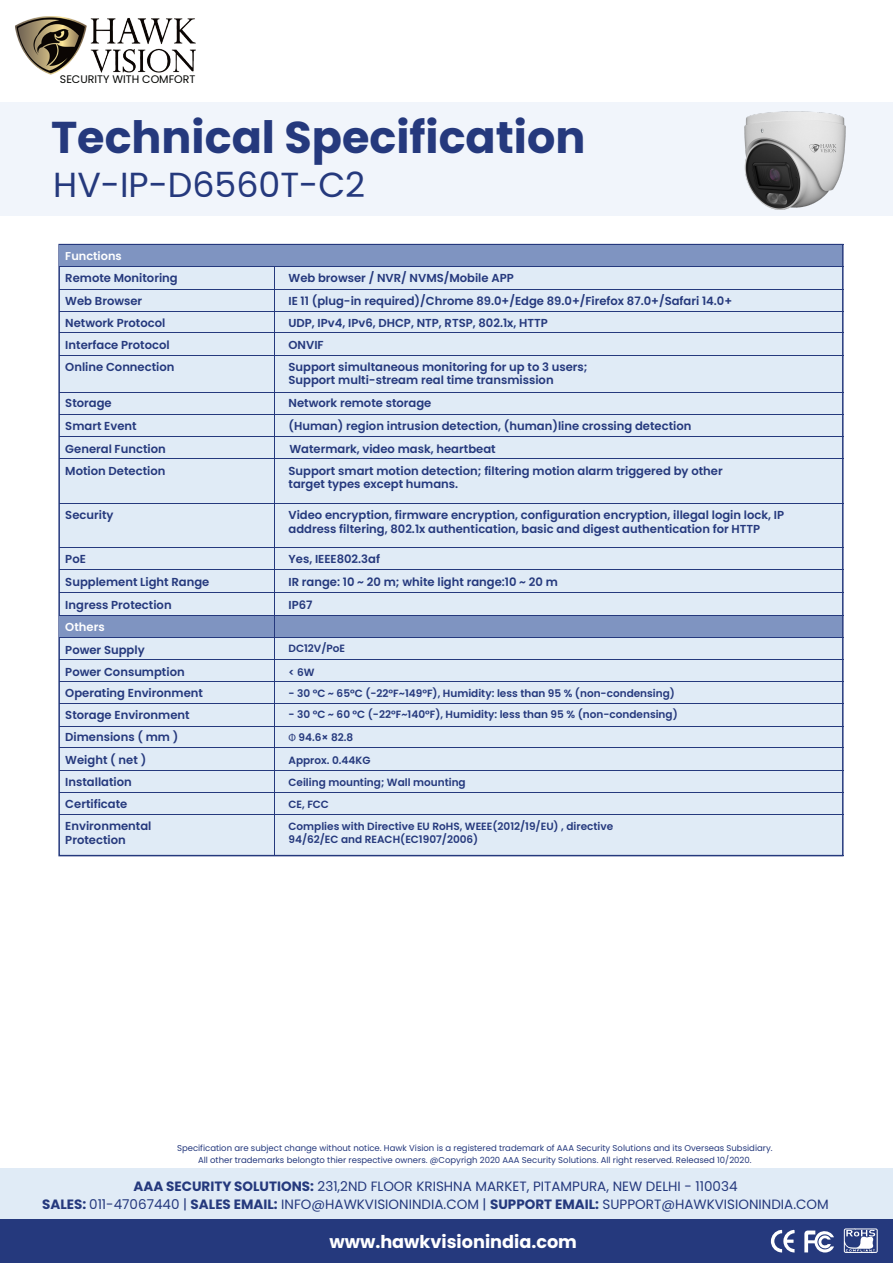
<style>
.page{position:relative;width:893px;height:1263px;background:#fff}
.page>*{position:absolute;margin:0;border:0;box-sizing:border-box;transform-origin:0 0}
.t1{font:700 44.55px "Poppins";color:#25397d}
.t2{font:34.8px "Poppins";color:#25397d}
.t3{font:700 17.7px "Poppins";color:#fff}
.t4{font:13.5px/17.5px "Poppins";color:#25397d;text-align:center}
.t5{font:600 11.55px/14px "Poppins";color:#25397d}
.t6{font:600 11.55px "Poppins";color:#fff}
.t7{font:600 11.4px "Poppins";color:#fff}
.t8{font:10.95px "Poppins";color:#040503}
.t9{font:600 10.5px/12.6px "Poppins";color:#25397d}
.t10{font:8.55px/12px "Poppins";color:#25397d;text-align:center}
.s1{font-family:"Myriad Pro";font-weight:400}
.s2{font-weight:700}
</style>
<div class="page">
<div style="left:0;top:1168px;width:893px;height:51px;background:#e0ebf6"></div>
<div style="left:58px;top:244px;width:785px;height:612px;background:#e0ebf6;border:2px solid #25397d"></div>
<div style="left:60px;top:245px;width:782px;height:22px;background:#7f94c1"></div>
<div style="left:0;top:102px;width:893px;height:114px;background:#f1f5fb"></div>
<img style="left:15px;top:16px;width:181px;height:59px">
<div style="left:60px;top:615px;width:782px;height:22px;background:#7f94c1"></div>
<div style="left:0;top:1219px;width:893px;height:44px;background:#25397d"></div>
<svg style="left:771px;top:1230px;width:24px;height:22px"></svg>
<svg style="left:804px;top:1230px;width:30px;height:22px"></svg>
<svg style="left:844px;top:1228px;width:34px;height:25px"></svg>
<hr style="left:274px;top:267px;width:1px;height:589px;background:#25397d">
<hr style="left:59px;top:244px;width:784px;height:1px;background:#25397d">
<hr style="left:59px;top:266px;width:784px;height:1px;background:#25397d">
<hr style="left:59px;top:289px;width:784px;height:1px;background:#25397d">
<hr style="left:59px;top:311px;width:784px;height:1px;background:#25397d">
<hr style="left:59px;top:333px;width:784px;height:1px;background:#25397d">
<hr style="left:59px;top:355px;width:784px;height:1px;background:#25397d">
<hr style="left:59px;top:392px;width:784px;height:1px;background:#25397d">
<hr style="left:59px;top:414px;width:784px;height:1px;background:#25397d">
<hr style="left:59px;top:436px;width:784px;height:1px;background:#25397d">
<hr style="left:59px;top:458px;width:784px;height:1px;background:#25397d">
<hr style="left:59px;top:503px;width:784px;height:1px;background:#25397d">
<hr style="left:59px;top:547px;width:784px;height:1px;background:#25397d">
<hr style="left:59px;top:569px;width:784px;height:1px;background:#25397d">
<hr style="left:59px;top:592px;width:784px;height:1px;background:#25397d">
<hr style="left:59px;top:615px;width:784px;height:1px;background:#25397d">
<hr style="left:59px;top:637px;width:784px;height:1px;background:#25397d">
<hr style="left:59px;top:659px;width:784px;height:1px;background:#25397d">
<hr style="left:59px;top:681px;width:784px;height:1px;background:#25397d">
<hr style="left:59px;top:703px;width:784px;height:1px;background:#25397d">
<hr style="left:59px;top:726px;width:784px;height:1px;background:#25397d">
<hr style="left:59px;top:747px;width:784px;height:1px;background:#25397d">
<hr style="left:59px;top:770px;width:784px;height:1px;background:#25397d">
<hr style="left:59px;top:792px;width:784px;height:1px;background:#25397d">
<hr style="left:59px;top:814px;width:784px;height:1px;background:#25397d">
<hr style="left:59px;top:855px;width:784px;height:1px;background:#25397d">
<img style="left:744px;top:111px;width:102px;height:99px">
<p class="t8" style="left:60px;top:73px;width:137px">SECURITY WITH COMFORT</p>
<h1 class="t1" style="left:51px;top:112px;width:536px">Technical Specification</h1>
<h2 class="t2" style="left:53px;top:164px;width:313px">HV-IP-D6560T-C2</h2>
<p class="t7" style="left:65px;top:250px;width:58px">Functions</p>
<p class="t5" style="left:65px;top:271px;width:114px">Remote Monitoring</p>
<p class="t5" style="left:288px;top:271px;width:227px">Web browser / NVR/ NVMS/Mobile APP</p>
<p class="t5" style="left:65px;top:294px;width:79px">Web Browser</p>
<p class="t5" style="left:288px;top:294px;width:445px">IE 11 (plug-in required)/Chrome 89.0+/Edge 89.0+/Firefox 87.0+/Safari 14.0+</p>
<p class="t5" style="left:65px;top:316px;width:102px">Network Protocol</p>
<p class="t5" style="left:288px;top:316px;width:261px">UDP, IPv4, IPv6, DHCP, NTP, RTSP, 802.1x, HTTP</p>
<p class="t5" style="left:65px;top:338px;width:106px">Interface Protocol</p>
<p class="t5" style="left:288px;top:338px;width:37px">ONVIF</p>
<p class="t5" style="left:65px;top:360px;width:111px">Online Connection</p>
<p class="t5" style="left:288px;top:360px;width:301px">Support simultaneous monitoring for up to 3 users;<br>Support multi-stream real time transmission</p>
<p class="t5" style="left:65px;top:419px;width:73px">Smart Event</p>
<p class="t5" style="left:288px;top:419px;width:404px">(Human) region intrusion detection, (human)line crossing detection</p>
<p class="t5" style="left:65px;top:442px;width:102px">General Function</p>
<p class="t5" style="left:289px;top:442px;width:208px">Watermark, video mask, heartbeat</p>
<p class="t5" style="left:65px;top:464px;width:102px">Motion Detection</p>
<p class="t5" style="left:288px;top:464px;width:436px">Support smart motion detection; filtering motion alarm triggered by other target types except humans.</p>
<p class="t5" style="left:65px;top:508px;width:50px">Security</p>
<p class="t5" style="left:288px;top:508px;width:497px">Video encryption, firmware encryption, configuration encryption, illegal login lock, IP address filtering, 802.1x authentication, basic and digest authentication for HTTP</p>
<p class="t5" style="left:65px;top:552px;width:22px">PoE</p>
<p class="t5" style="left:288px;top:552px;width:93px">Yes, IEEE802.3af</p>
<p class="t5" style="left:65px;top:575px;width:146px">Supplement Light Range</p>
<p class="t5" style="left:288px;top:575px;width:271px">IR range: 10 ~ 20 m; white light range:10 ~ 20 m</p>
<p class="t5" style="left:65px;top:598px;width:108px">Ingress Protection</p>
<p class="t5" style="left:288px;top:598px;width:26px">IP67</p>
<p class="t5" style="left:65px;top:643px;width:81px">Power Supply</p>
<p class="t9" style="left:288px;top:642px;width:58px">DC12V/PoE</p>
<p class="t5" style="left:65px;top:665px;width:121px">Power Consumption</p>
<p class="t9" style="left:288px;top:666px;width:28px">&lt; 6W</p>
<p class="t5" style="left:65px;top:686px;width:139px">Operating Environment</p>
<p class="t9" style="left:288px;top:687px;width:388px">- 30 °C ~ 65°C (-22°F~149°F), Humidity: less than 95 % (non-condensing)</p>
<p class="t5" style="left:65px;top:708px;width:126px">Storage Environment</p>
<p class="t9" style="left:288px;top:708px;width:391px">- 30 °C ~ 60 °C (-22°F~140°F), Humidity: less than 95 % (non-condensing)</p>
<p class="t5" style="left:65px;top:753px;width:82px">Weight ( net )</p>
<p class="t5" style="left:65px;top:396px;width:48px">Storage</p>
<p class="t5" style="left:288px;top:396px;width:144px">Network remote storage</p>
<p class="t6" style="left:65px;top:620px;width:41px">Others</p>
<p class="t5" style="left:65px;top:730px;width:115px">Dimensions ( mm )</p>
<p class="t9" style="left:288px;top:731px;width:66px"><span class="s1">Φ</span> 94.6× 82.8</p>
<p class="t9" style="left:288px;top:754px;width:84px">Approx. 0.44KG</p>
<p class="t5" style="left:65px;top:775px;width:68px">Installation</p>
<p class="t9" style="left:288px;top:776px;width:179px">Ceiling mounting; Wall mounting</p>
<p class="t5" style="left:65px;top:797px;width:64px">Certificate</p>
<p class="t9" style="left:288px;top:798px;width:42px">CE, FCC</p>
<p class="t5" style="left:65px;top:819px;width:88px">Environmental<br>Protection</p>
<p class="t9" style="left:288px;top:820px;width:326px">Complies with Directive EU RoHS, WEEE(2012/19/EU) , directive<br>94/62/EC and REACH(EC1907/2006)</p>
<p class="t10" style="left:177px;top:1142px;width:597px">Specification are subject change without notice. Hawk Vision is a registered trademark of AAA Security Solutions and its Overseas Subsidiary.<br>All other trademarks belongto thier respective owners. @Copyrigh 2020 AAA Security Solutions. All right reserved. Released 10/2020.</p>
<p class="t4" style="left:42px;top:1178px;width:788px"><span class="s2">AAA SECURITY SOLUTIONS:</span> 231,2ND FLOOR KRISHNA MARKET, PITAMPURA, NEW DELHI - 110034<br><span class="s2">SALES:</span> 011-47067440 | <span class="s2">SALES EMAIL:</span> INFO@HAWKVISIONINDIA.COM | <span class="s2">SUPPORT EMAIL:</span> SUPPORT@HAWKVISIONINDIA.COM</p>
<h3 class="t3" style="left:329px;top:1231px;width:249px">www.hawkvisionindia.com</h3>
</div>
